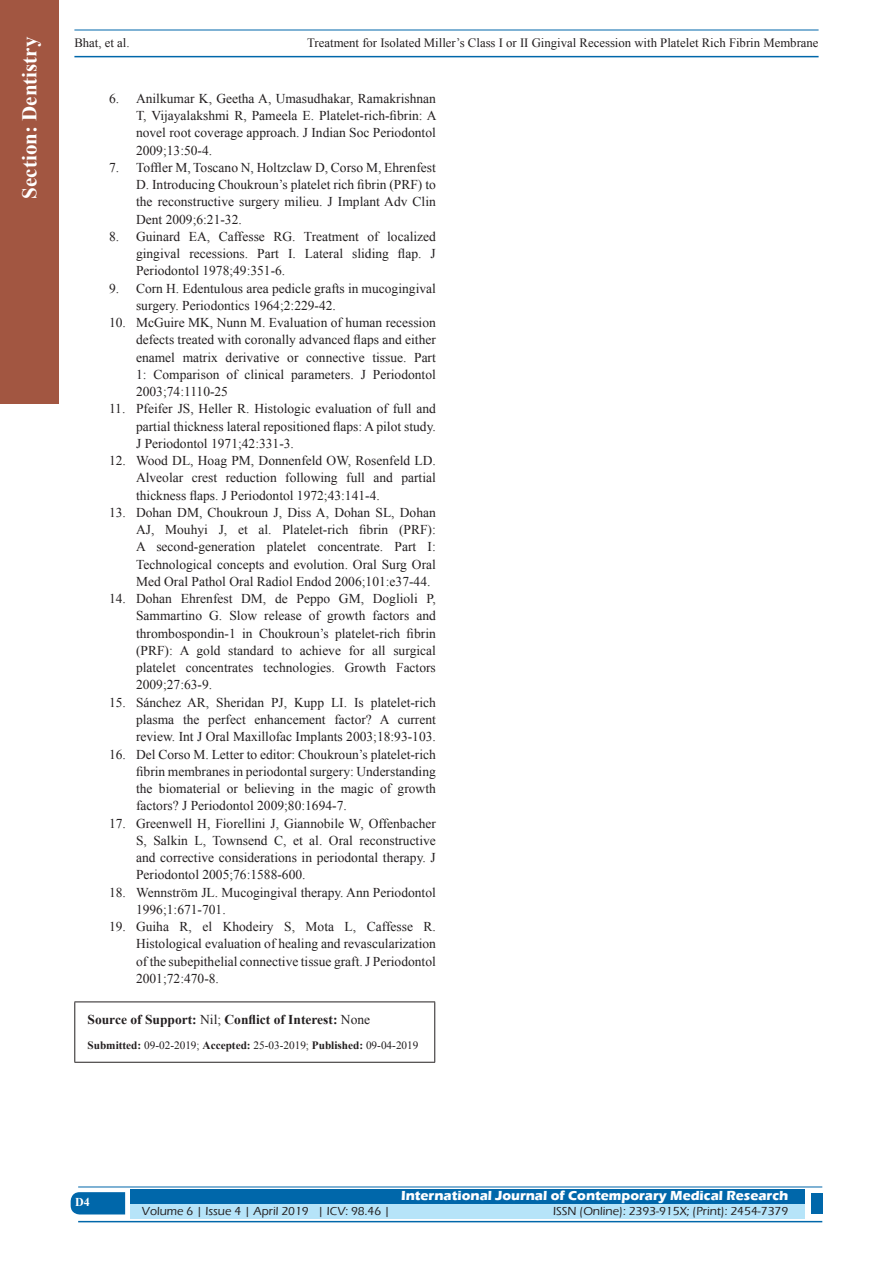
<style>
.page{position:relative;width:893px;height:1263px;background:#fff}
.page>*{position:absolute;margin:0;border:0;box-sizing:border-box;transform-origin:0 0}
.t1{font:700 21px "Times New Roman";color:#fff}
.t2{font:13.5px/17.2px "Times New Roman";color:#231f20;text-align:justify}
.t3{font:700 13.5px "Eras ITC";color:#fff}
.SOS_New{font:700 13.5px "Times New Roman";color:#231f20}
.t4{font:12.75px "Times New Roman";color:#231f20}
.t5{font:500 12px "Eras ITC";color:#231f20}
.t6{font:700 12px "Times New Roman";color:#fff}
.SOS_New-2{font:11.25px "Times New Roman";color:#231f20}
.s1{font-weight:400}
.s2{font-weight:700}
</style>
<div class="page">
<hr style="left:74px;top:30px;width:745px;height:1px;background:#0067aa">
<hr style="left:74px;top:56px;width:745px;height:1px;background:#0067aa">
<div style="left:0;top:0;width:59px;height:404px;background:#a25641"></div>
<svg style="left:71px;top:1192px;width:54px;height:22px"></svg>
<div style="left:130px;top:1189px;width:674px;height:15px;background:#0067aa"></div>
<div style="left:130px;top:1204px;width:674px;height:15px;background:#b6e4f9"></div>
<hr style="left:78px;top:1186px;width:744px;height:1px;background:#0067aa">
<hr style="left:78px;top:1221px;width:744px;height:1px;background:#0067aa">
<div style="left:811px;top:1193px;width:11px;height:21px;background:#0067aa"></div>
<hr style="left:74px;top:1001px;width:361px;height:1px;background:#231f20">
<hr style="left:74px;top:1002px;width:1px;height:60px;background:#231f20">
<hr style="left:434px;top:1002px;width:1px;height:60px;background:#231f20">
<hr style="left:74px;top:1062px;width:361px;height:1px;background:#231f20">
<h1 class="t1" style="left:15px;top:198px;width:163px;rotate:-90deg">Section: Dentistry</h1>
<p class="t4" style="left:74px;top:35px;width:57px">Bhat, et al.</p>
<p class="t4" style="left:307px;top:35px;width:513px">Treatment for Isolated Miller’s Class I or II Gingival Recession with Platelet Rich Fibrin Membrane</p>
<p class="t2" style="left:136px;top:90px;width:302px;text-indent:-27px">6. Anilkumar K, Geetha A, Umasudhakar, Ramakrishnan T, Vijayalakshmi R, Pameela E. Platelet‑rich‑fibrin: A novel root coverage approach. J Indian Soc Periodontol 2009;13:50‑4.</p>
<p class="t2" style="left:136px;top:159px;width:301px;text-indent:-27px">7. Toffler M, Toscano N, Holtzclaw D, Corso M, Ehrenfest D. Introducing Choukroun’s platelet rich fibrin (PRF) to the reconstructive surgery milieu. J Implant Adv Clin Dent 2009;6:21‑32.</p>
<p class="t2" style="left:136px;top:228px;width:301px;text-indent:-27px">8. Guinard EA, Caffesse RG. Treatment of localized gingival recessions. Part I. Lateral sliding flap. J Periodontol 1978;49:351‑6.</p>
<p class="t2" style="left:136px;top:279px;width:301px;text-indent:-27px">9. Corn H. Edentulous area pedicle grafts in mucogingival surgery. Periodontics 1964;2:229‑42.</p>
<p class="t2" style="left:136px;top:314px;width:301px;text-indent:-27px">10. McGuire MK, Nunn M. Evaluation of human recession defects treated with coronally advanced flaps and either enamel matrix derivative or connective tissue. Part 1: Comparison of clinical parameters. J Periodontol 2003;74:1110‑25</p>
<p class="t2" style="left:136px;top:400px;width:301px;text-indent:-27px">11. Pfeifer JS, Heller R. Histologic evaluation of full and partial thickness lateral repositioned flaps: A pilot study.<br>J Periodontol 1971;42:331‑3.</p>
<p class="t2" style="left:136px;top:452px;width:301px;text-indent:-27px">12. Wood DL, Hoag PM, Donnenfeld OW, Rosenfeld LD.<br>Alveolar crest reduction following full and partial thickness flaps. J Periodontol 1972;43:141‑4.</p>
<p class="t2" style="left:136px;top:504px;width:301px;text-indent:-27px">13. Dohan DM, Choukroun J, Diss A, Dohan SL, Dohan AJ, Mouhyi J, et al. Platelet‑rich fibrin (PRF):<br>A second‑generation platelet concentrate. Part I:<br>Technological concepts and evolution. Oral Surg Oral Med Oral Pathol Oral Radiol Endod 2006;101:e37‑44.</p>
<p class="t2" style="left:136px;top:590px;width:301px;text-indent:-27px">14. Dohan Ehrenfest DM, de Peppo GM, Doglioli P, Sammartino G. Slow release of growth factors and thrombospondin‑1 in Choukroun’s platelet‑rich fibrin (PRF): A gold standard to achieve for all surgical platelet concentrates technologies. Growth Factors 2009;27:63‑9.</p>
<p class="t2" style="left:136px;top:693px;width:301px;text-indent:-27px">15. Sánchez AR, Sheridan PJ, Kupp LI. Is platelet‑rich plasma the perfect enhancement factor? A current review. Int J Oral Maxillofac Implants 2003;18:93‑103.</p>
<p class="t2" style="left:136px;top:745px;width:301px;text-indent:-27px">16. Del Corso M. Letter to editor: Choukroun’s platelet‑rich fibrin membranes in periodontal surgery: Understanding the biomaterial or believing in the magic of growth factors? J Periodontol 2009;80:1694‑7.</p>
<p class="t2" style="left:136px;top:814px;width:301px;text-indent:-27px">17. Greenwell H, Fiorellini J, Giannobile W, Offenbacher S, Salkin L, Townsend C, et al. Oral reconstructive and corrective considerations in periodontal therapy. J Periodontol 2005;76:1588‑600.</p>
<p class="t2" style="left:136px;top:883px;width:301px;text-indent:-27px">18. Wennström JL. Mucogingival therapy. Ann Periodontol<br>1996;1:671‑701.</p>
<p class="t2" style="left:136px;top:918px;width:301px;text-indent:-27px">19. Guiha R, el Khodeiry S, Mota L, Caffesse R.<br>Histological evaluation of healing and revascularization of the subepithelial connective tissue graft. J Periodontol 2001;72:470‑8.</p>
<p class="SOS_New" style="left:88px;top:1010px;width:284px">Source of Support: <span class="s1">Nil;</span> Conflict of Interest: <span class="s1">None</span></p>
<p class="SOS_New-2" style="left:88px;top:1038px;width:332px"><span class="s2">Submitted:</span> 09-02-2019; <span class="s2">Accepted:</span> 25-03-2019; <span class="s2">Published:</span> 09-04-2019</p>
<p class="t6" style="left:75px;top:1194px;width:16px">D4</p>
<p class="t3" style="left:401px;top:1188px;width:389px">International Journal of Contemporary Medical Research</p>
<p class="t5" style="left:142px;top:1204px;width:250px">Volume 6 | Issue 4 | April 2019 | ICV: 98.46 |</p>
<p class="t5" style="left:553px;top:1204px;width:237px">ISSN (Online): 2393-915X; (Print): 2454-7379</p>
</div>
